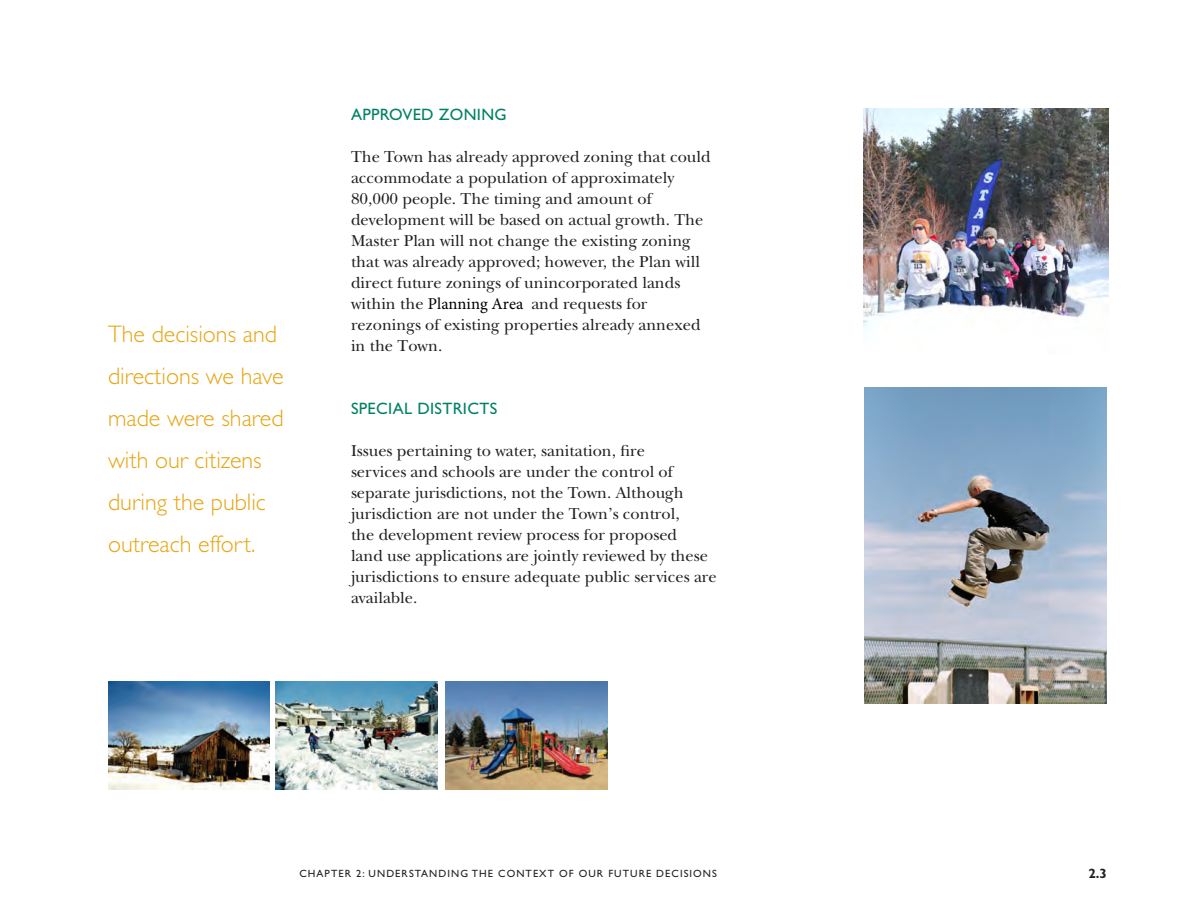
<style>
.page{position:relative;width:1188px;height:918px;background:#fff}
.page>*{position:absolute;margin:0;border:0;box-sizing:border-box;transform-origin:0 0}
.t1{font:300 24px/42px "Gill Sans";color:#e7a512}
.t2{font:16.5px/21px "New Baskerville";color:#231f20}
.t3{font:16.5px "Gill Sans";letter-spacing:.02em;color:#008164}
.t4{font:700 13.5px "Gill Sans";color:#231f20}
.t5{font:10.5px "Gill Sans";letter-spacing:.1em;color:#231f20}
.s1{font-family:"Minion Pro";color:#000}
</style>
<div class="page">
<img style="left:446px;top:682px;width:162px;height:108px">
<img style="left:276px;top:682px;width:162px;height:108px">
<img style="left:108px;top:682px;width:162px;height:108px">
<img style="left:864px;top:387px;width:243px;height:317px">
<img style="left:863px;top:108px;width:246px;height:221px">
<p class="t1" style="left:108px;top:313px;width:177px">The decisions and directions we have made were shared with our citizens</p>
<p class="t1" style="left:108px;top:481px;width:159px">during the public</p>
<p class="t1" style="left:108px;top:523px;width:149px">outreach effort.</p>
<p class="t3" style="left:351px;top:105px;width:157px">APPROVED ZONING</p>
<p class="t2" style="left:351px;top:146px;width:361px">The Town has already approved zoning that could accommodate a population of approximately 80,000 people. The timing and amount of development will be based on actual growth. The Master Plan will not change the existing zoning that was already approved; however, the Plan will direct future zonings of unincorporated lands within the <span class="s1">Planning Area</span> and requests for rezonings of existing properties already annexed in the Town.</p>
<p class="t3" style="left:351px;top:399px;width:148px">SPECIAL DISTRICTS</p>
<p class="t2" style="left:351px;top:440px;width:367px">Issues pertaining to water, sanitation, fire<br>services and schools are under the control of separate jurisdictions, not the Town. Although jurisdiction are not under the Town’s control,<br>the development review process for proposed<br>land use applications are jointly reviewed by these jurisdictions to ensure adequate public services are available.</p>
<p class="t5" style="left:299px;top:868px;width:419px">CHAPTER 2: UNDERSTANDING THE CONTEXT OF OUR FUTURE DECISIONS</p>
<p class="t4" style="left:1088px;top:865px;width:20px">2.3</p>
</div>
